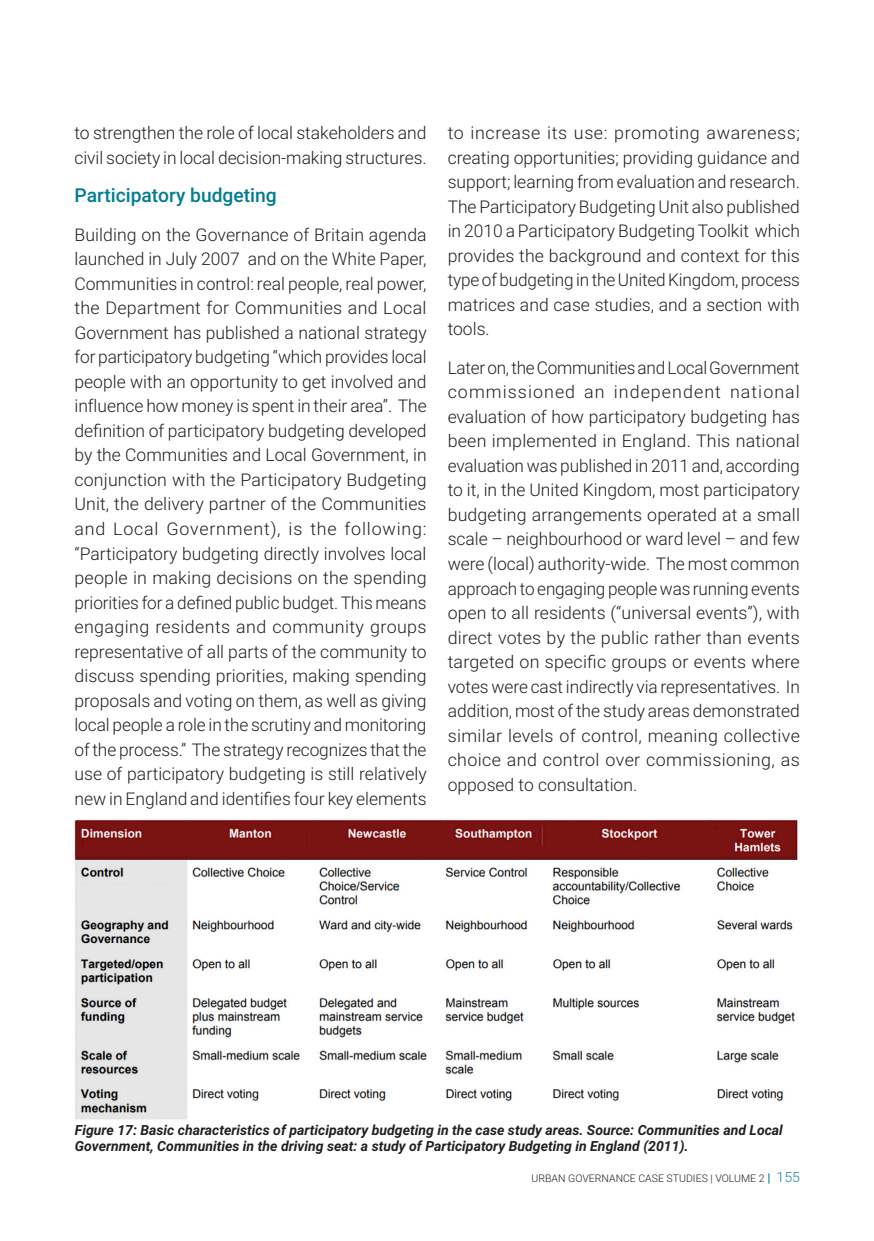
<style>
.page{position:relative;width:874px;height:1241px;background:#fff}
.page>*{position:absolute;margin:0;border:0;box-sizing:border-box;transform-origin:0 0}
.t1{font:500 19.25px "Roboto";color:#007c92}
.t2{font:300 17.5px/24.5px "Roboto";color:#231f20;text-align:justify}
.t3{font:italic 700 14px/15.8px "Roboto";color:#231f20}
.t4{font:300 10.5px "Roboto";color:#231f20}
.s1{font-weight:900;font-size:12.25px;color:#17869c}
.s2{font-size:14px;color:#17869c}
</style>
<div class="page">
<img style="left:75px;top:819px;width:723px;height:301px">
<p class="t2" style="left:74px;top:120px;width:353px">to strengthen the role of local stakeholders and civil society in local decision-making structures.</p>
<p class="t1" style="left:74px;top:182px;width:204px">Participatory budgeting</p>
<p class="t2" style="left:74px;top:222px;width:353px">Building on the Governance of Britain agenda launched in July 2007 and on the White Paper, Communities in control: real people, real power, the Department for Communities and Local Government has published a national strategy for participatory budgeting “which provides local people with an opportunity to get involved and influence how money is spent in their area”. The definition of participatory budgeting developed by the Communities and Local Government, in conjunction with the Participatory Budgeting Unit, the delivery partner of the Communities and Local Government), is the following: “Participatory budgeting directly involves local people in making decisions on the spending priorities for a defined public budget. This means engaging residents and community groups representative of all parts of the community to discuss spending priorities, making spending proposals and voting on them, as well as giving local people a role in the scrutiny and monitoring of the process.” The strategy recognizes that the use of participatory budgeting is still relatively new in England and identifies four key elements</p>
<p class="t2" style="left:447px;top:120px;width:353px">to increase its use: promoting awareness; creating opportunities; providing guidance and support; learning from evaluation and research.<br>The Participatory Budgeting Unit also published in 2010 a Participatory Budgeting Toolkit which provides the background and context for this type of budgeting in the United Kingdom, process matrices and case studies, and a section with tools.</p>
<p class="t2" style="left:447px;top:355px;width:353px">Later on, the Communities and Local Government commissioned an independent national evaluation of how participatory budgeting has been implemented in England. This national evaluation was published in 2011 and, according to it, in the United Kingdom, most participatory budgeting arrangements operated at a small scale – neighbourhood or ward level – and few were (local) authority-wide. The most common approach to engaging people was running events open to all residents (“universal events”), with direct votes by the public rather than events targeted on specific groups or events where votes were cast indirectly via representatives. In addition, most of the study areas demonstrated similar levels of control, meaning collective choice and control over commissioning, as opposed to consultation.</p>
<p class="t3" style="left:75px;top:1121px;width:709px">Figure 17: Basic characteristics of participatory budgeting in the case study areas. Source: Communities and Local<br>Government, Communities in the driving seat: a study of Participatory Budgeting in England (2011).</p>
<p class="t4" style="left:531px;top:1170px;width:269px">URBAN GOVERNANCE CASE STUDI ES | VOLUME 2 <span class="s1">|</span> <span class="s2">155</span></p>
</div>
